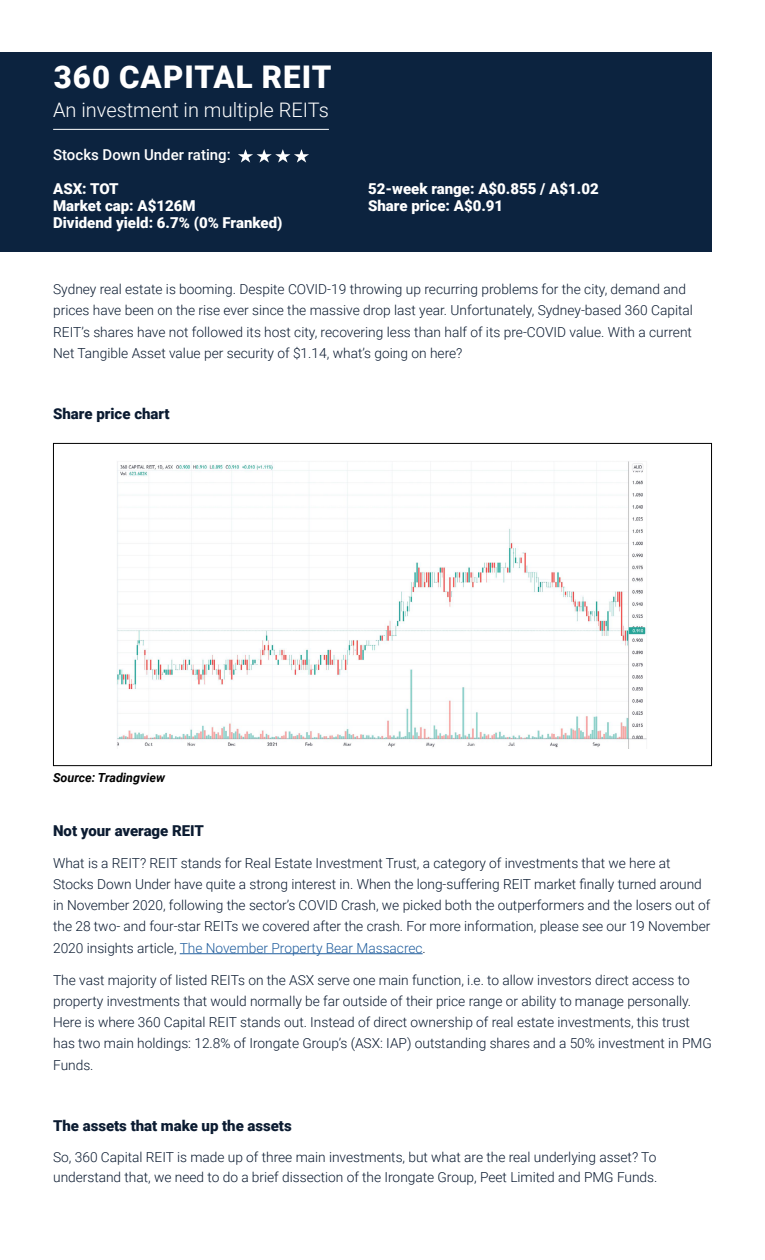
<style>
.page{position:relative;width:765px;height:1260px;background:#fff}
.page>*{position:absolute;margin:0;border:0;box-sizing:border-box;transform-origin:0 0}
.t1{font:900 31.25px "Roboto";letter-spacing:.035em;color:#fff}
.t2{font:300 20px "Roboto";color:#fff}
.t3{font:900 15px "Roboto";color:#fff}
.t4{font:900 15px "Roboto";color:#0b1b31}
.t5{font:500 15px "Roboto";color:#fff}
.t6{font:300 13.75px/21.2px "Roboto";color:#0b1b31}
.t7{font:italic 700 12.5px "Roboto";color:#000}
.s1{color:#215e9e}
</style>
<div class="page">
<div style="left:0;top:52px;width:712px;height:200px;background:#0c233f"></div>
<hr style="left:53px;top:129px;width:276px;height:1px;background:#fff">
<svg style="left:238px;top:149px;width:71px;height:14px"></svg>
<hr style="left:180px;top:953px;width:243px;height:1px;background:#215e9e">
<img style="left:117px;top:461px;width:530px;height:287px">
<h1 class="t1" style="left:54px;top:55px;width:279px">360 CAPITAL REIT</h1>
<h2 class="t2" style="left:53px;top:96px;width:277px">An investment in multiple REITs</h2>
<p class="t5" style="left:53px;top:144px;width:179px">Stocks Down Under rating:</p>
<p class="t3" style="left:53px;top:179px;width:67px">ASX: TOT</p>
<p class="t3" style="left:368px;top:179px;width:232px">52-week range: A$0.855 / A$1.02</p>
<p class="t3" style="left:53px;top:195px;width:144px">Market cap: A$126M</p>
<p class="t3" style="left:368px;top:195px;width:137px">Share price: A$0.91</p>
<p class="t3" style="left:53px;top:212px;width:231px">Dividend yield: 6.7% (0% Franked)</p>
<p class="t6" style="left:53px;top:278px;width:641px">Sydney real estate is booming. Despite COVID-19 throwing up recurring problems for the city, demand and prices have been on the rise ever since the massive drop last year. Unfortunately, Sydney-based 360 Capital REIT’s shares have not followed its host city, recovering less than half of its pre-COVID value. With a current Net Tangible Asset value per security of $1.14, what’s going on here?</p>
<p class="t4" style="left:53px;top:403px;width:118px">Share price chart</p>
<p class="t7" style="left:53px;top:769px;width:113px">Source: Tradingview</p>
<p class="t4" style="left:53px;top:820px;width:152px">Not your average REIT</p>
<p class="t6" style="left:53px;top:852px;width:659px">What is a REIT? REIT stands for Real Estate Investment Trust, a category of investments that we here at Stocks Down Under have quite a strong interest in. When the long-suffering REIT market finally turned around in November 2020, following the sector’s COVID Crash, we picked both the outperformers and the losers out of the 28 two- and four-star REITs we covered after the crash. For more information, please see our 19 November 2020 insights article, <span class="s1">The November Property Bear Massacrec</span>.</p>
<p class="t6" style="left:53px;top:969px;width:660px">The vast majority of listed REITs on the ASX serve one main function, i.e. to allow investors direct access to property investments that would normally be far outside of their price range or ability to manage personally.<br>Here is where 360 Capital REIT stands out. Instead of direct ownership of real estate investments, this trust has two main holdings: 12.8% of Irongate Group’s (ASX: IAP) outstanding shares and a 50% investment in PMG Funds.</p>
<p class="t4" style="left:53px;top:1115px;width:240px">The assets that make up the assets</p>
<p class="t6" style="left:53px;top:1146px;width:606px;line-height:20px">So, 360 Capital REIT is made up of three main investments, but what are the real underlying asset? To understand that, we need to do a brief dissection of the Irongate Group, Peet Limited and PMG Funds.</p>
</div>
